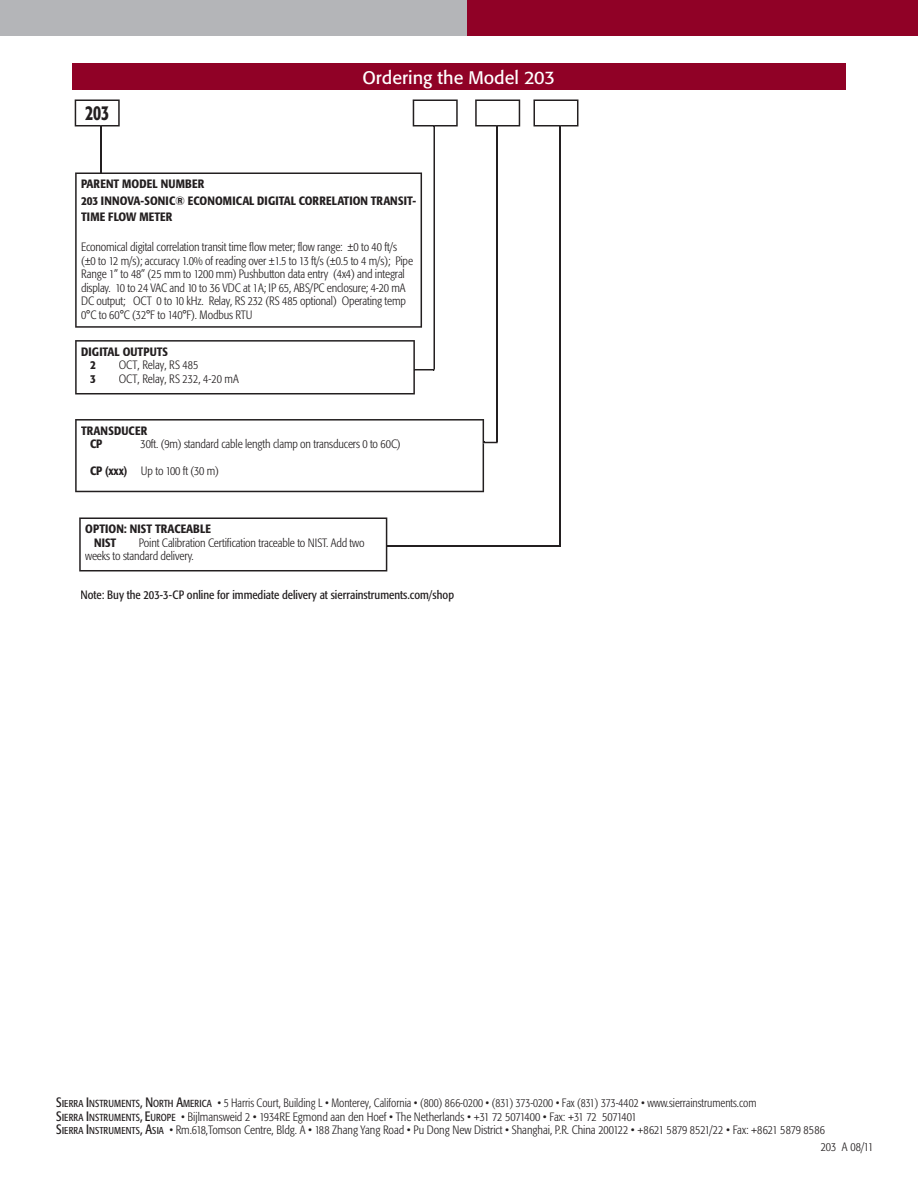
<style>
.page{position:relative;width:918px;height:1188px;background:#fff}
.page>*{position:absolute;margin:0;border:0;box-sizing:border-box;transform-origin:0 0}
.t1{font:500 condensed 21px "Formata";color:#231f20;scale:.8 1}
.t2{font:18px "Formata";color:#fff}
.t3{font:300 condensed 12px/13.5px "Formata";letter-spacing:-.01em;color:#231f20}
.t4{font:300 condensed 12px/13.5px "Formata";letter-spacing:-.01em;color:#231f20;scale:.95 1}
.t5{font:500 condensed 12px/13.5px "Formata";letter-spacing:.01em;color:#231f20}
.t6{font:condensed 12px "Formata";color:#231f20}
.s1{font-weight:500}
.s2{font-weight:400;font-size:13.5px}
.s3{font-weight:400;font-stretch:normal;font-size:10.2px}
.s4{font-weight:400;font-size:10.2px}
</style>
<div class="page">
<div style="left:448px;top:0;width:470px;height:36px;background:#900126"></div>
<div style="left:0;top:0;width:467px;height:36px;background:#b4b5b8"></div>
<div style="left:72px;top:63px;width:774px;height:27px;background:#900126"></div>
<hr style="left:496px;top:126px;width:2px;height:316px;background:#231f20">
<hr style="left:560px;top:126px;width:1px;height:419px;background:#231f20">
<svg style="left:475px;top:99px;width:45px;height:28px"></svg>
<svg style="left:533px;top:99px;width:45px;height:28px"></svg>
<svg style="left:79px;top:517px;width:308px;height:54px"></svg>
<hr style="left:388px;top:546px;width:173px;height:1px;background:#231f20">
<svg style="left:75px;top:419px;width:423px;height:73px"></svg>
<svg style="left:75px;top:99px;width:383px;height:295px"></svg>
<h1 class="t1" style="left:85px;top:100px;width:31px">203</h1>
<h2 class="t2" style="left:362px;top:66px;width:194px">Ordering the Model 203</h2>
<p class="t5" style="left:81px;top:176px;width:336px;line-height:16.5px">PARENT MODEL NUMBER<br>203 INNOVA-SONIC® ECONOMICAL DIGITAL CORRELATION TRANSIT-<br>TIME FLOW METER</p>
<p class="t3" style="left:81px;top:240px;width:333px">Economical digital correlation transit time flow meter; flow range: ±0 to 40 ft/s (±0 to 12 m/s); accuracy 1.0% of reading over ±1.5 to 13 ft/s (±0.5 to 4 m/s); Pipe Range 1” to 48” (25 mm to 1200 mm) Pushbutton data entry (4x4) and integral display. 10 to 24 VAC and 10 to 36 VDC at 1A; IP 65, ABS/PC enclosure; 4-20 mA DC output; OCT 0 to 10 kHz. Relay, RS 232 (RS 485 optional) Operating temp 0°C to 60°C (32°F to 140°F). Modbus RTU</p>
<p class="t5" style="left:90px;top:345px;width:79px;text-indent:-9px">DIGITAL OUTPUTS<br>2</p>
<p class="t3" style="left:119px;top:358px;width:81px">OCT, Relay, RS 485</p>
<p class="t5" style="left:90px;top:372px;width:7px">3</p>
<p class="t3" style="left:119px;top:372px;width:122px">OCT, Relay, RS 232, 4-20 mA</p>
<p class="t5" style="left:90px;top:424px;width:59px;text-indent:-9px">TRANSDUCER<br>CP</p>
<p class="t3" style="left:141px;top:437px;width:262px">30ft. (9m) standard cable length clamp on transducers 0 to 60C)</p>
<p class="t3" style="left:90px;top:464px;width:130px"><span class="s1">CP (xxx)</span> Up to 100 ft (30 m)</p>
<p class="t5" style="left:94px;top:522px;width:118px;text-indent:-9px">OPTION: NIST TRACEABLE<br>NIST</p>
<p class="t3" style="left:85px;top:536px;width:281px;text-indent:54px">Point Calibration Certification traceable to NIST. Add two weeks to standard delivery.</p>
<p class="t6" style="left:81px;top:588px;width:375px">Note: Buy the 203-3-CP online for immediate delivery at sierrainstruments.com/shop</p>
<p class="t4" style="left:56px;top:1097px;width:811px"><span class="s2">S</span><span class="s3">I</span><span class="s4">ERRA</span> <span class="s2">I</span><span class="s4">NSTRUMENTS</span><span class="s2">, N</span><span class="s4">ORTH</span> <span class="s2">A</span><span class="s4">MERICA</span> • 5 Harris Court, Building L • Monterey, California • (800) 866-0200 • (831) 373-0200 • Fax (831) 373-4402 • www.sierrainstruments.com<br><span class="s2">S</span><span class="s3">I</span><span class="s4">ERRA</span> <span class="s2">I</span><span class="s4">NSTRUMENTS</span><span class="s2">, E</span><span class="s4">UROPE</span> • Bijlmansweid 2 • 1934RE Egmond aan den Hoef • The Netherlands • +31 72 5071400 • Fax: +31 72 5071401<br><span class="s2">S</span><span class="s3">I</span><span class="s4">ERRA</span> <span class="s2">I</span><span class="s4">NSTRUMENTS</span><span class="s2">, A</span><span class="s4">SIA</span> • Rm.618,Tomson Centre, Bldg. A • 188 Zhang Yang Road • Pu Dong New District • Shanghai, P.R. China 200122 • +8621 5879 8521/22 • Fax: +8621 5879 8586</p>
<p class="t3" style="left:821px;top:1140px;width:54px">203 A 08/11</p>
</div>
